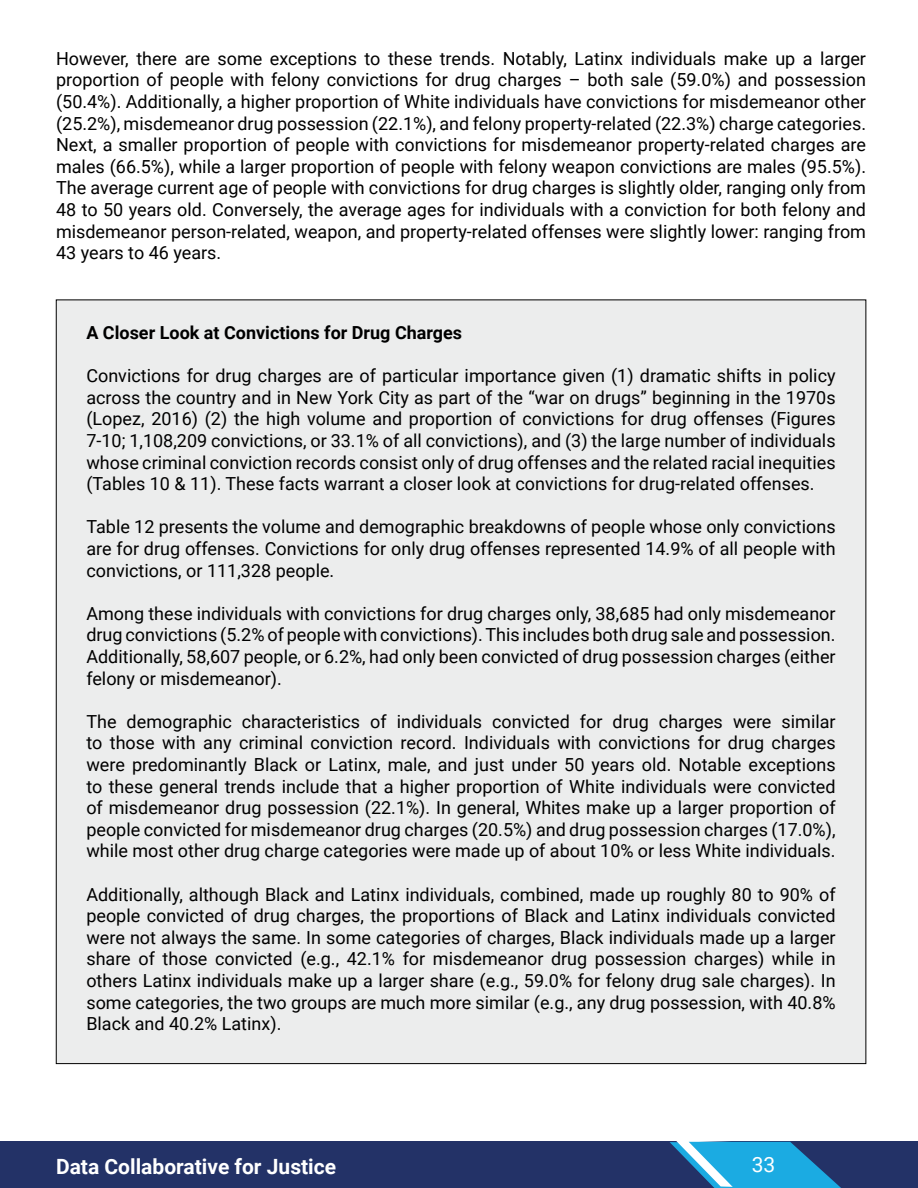
<style>
.page{position:relative;width:918px;height:1188px;background:#fff}
.page>*{position:absolute;margin:0;border:0;box-sizing:border-box;transform-origin:0 0}
.t1{font:700 21px "Roboto";color:#fff}
.t2{font:21px "Roboto";color:#fff}
.t3{font:18px/21.6px "Roboto";color:#000;text-align:justify}
.t4{font:700 18px "Roboto";color:#000}
</style>
<div class="page">
<div style="left:0;top:1142px;width:918px;height:46px;background:#233267"></div>
<svg style="left:659px;top:1141px;width:182px;height:47px"></svg>
<div style="left:56px;top:300px;width:810px;height:764px;background:#eceded;border:1px solid #000"></div>
<p class="t3" style="left:56px;top:47px;width:812px">However, there are some exceptions to these trends. Notably, Latinx individuals make up a larger proportion of people with felony convictions for drug charges – both sale (59.0%) and possession (50.4%). Additionally, a higher proportion of White individuals have convictions for misdemeanor other (25.2%), misdemeanor drug possession (22.1%), and felony property-related (22.3%) charge categories.<br>Next, a smaller proportion of people with convictions for misdemeanor property-related charges are males (66.5%), while a larger proportion of people with felony weapon convictions are males (95.5%).<br>The average current age of people with convictions for drug charges is slightly older, ranging only from 48 to 50 years old. Conversely, the average ages for individuals with a conviction for both felony and misdemeanor person-related, weapon, and property-related offenses were slightly lower: ranging from 43 years to 46 years.</p>
<p class="t4" style="left:86px;top:320px;width:377px">A Closer Look at Convictions for Drug Charges</p>
<p class="t3" style="left:86px;top:364px;width:751px">Convictions for drug charges are of particular importance given (1) dramatic shifts in policy across the country and in New York City as part of the “war on drugs” beginning in the 1970s (Lopez, 2016) (2) the high volume and proportion of convictions for drug offenses (Figures 7-10; 1,108,209 convictions, or 33.1% of all convictions), and (3) the large number of individuals whose criminal conviction records consist only of drug offenses and the related racial inequities (Tables 10 &amp; 11). These facts warrant a closer look at convictions for drug-related offenses.</p>
<p class="t3" style="left:86px;top:516px;width:751px">Table 12 presents the volume and demographic breakdowns of people whose only convictions are for drug offenses. Convictions for only drug offenses represented 14.9% of all people with convictions, or 111,328 people.</p>
<p class="t3" style="left:86px;top:602px;width:751px">Among these individuals with convictions for drug charges only, 38,685 had only misdemeanor drug convictions (5.2% of people with convictions). This includes both drug sale and possession.<br>Additionally, 58,607 people, or 6.2%, had only been convicted of drug possession charges (either felony or misdemeanor).</p>
<p class="t3" style="left:86px;top:710px;width:751px">The demographic characteristics of individuals convicted for drug charges were similar to those with any criminal conviction record. Individuals with convictions for drug charges were predominantly Black or Latinx, male, and just under 50 years old. Notable exceptions to these general trends include that a higher proportion of White individuals were convicted of misdemeanor drug possession (22.1%). In general, Whites make up a larger proportion of people convicted for misdemeanor drug charges (20.5%) and drug possession charges (17.0%), while most other drug charge categories were made up of about 10% or less White individuals.</p>
<p class="t3" style="left:86px;top:883px;width:751px">Additionally, although Black and Latinx individuals, combined, made up roughly 80 to 90% of people convicted of drug charges, the proportions of Black and Latinx individuals convicted were not always the same. In some categories of charges, Black individuals made up a larger share of those convicted (e.g., 42.1% for misdemeanor drug possession charges) while in others Latinx individuals make up a larger share (e.g., 59.0% for felony drug sale charges). In some categories, the two groups are much more similar (e.g., any drug possession, with 40.8% Black and 40.2% Latinx).</p>
<p class="t1" style="left:56px;top:1151px;width:282px">Data Collaborative for Justice</p>
<p class="t2" style="left:752px;top:1150px;width:25px">33</p>
</div>
